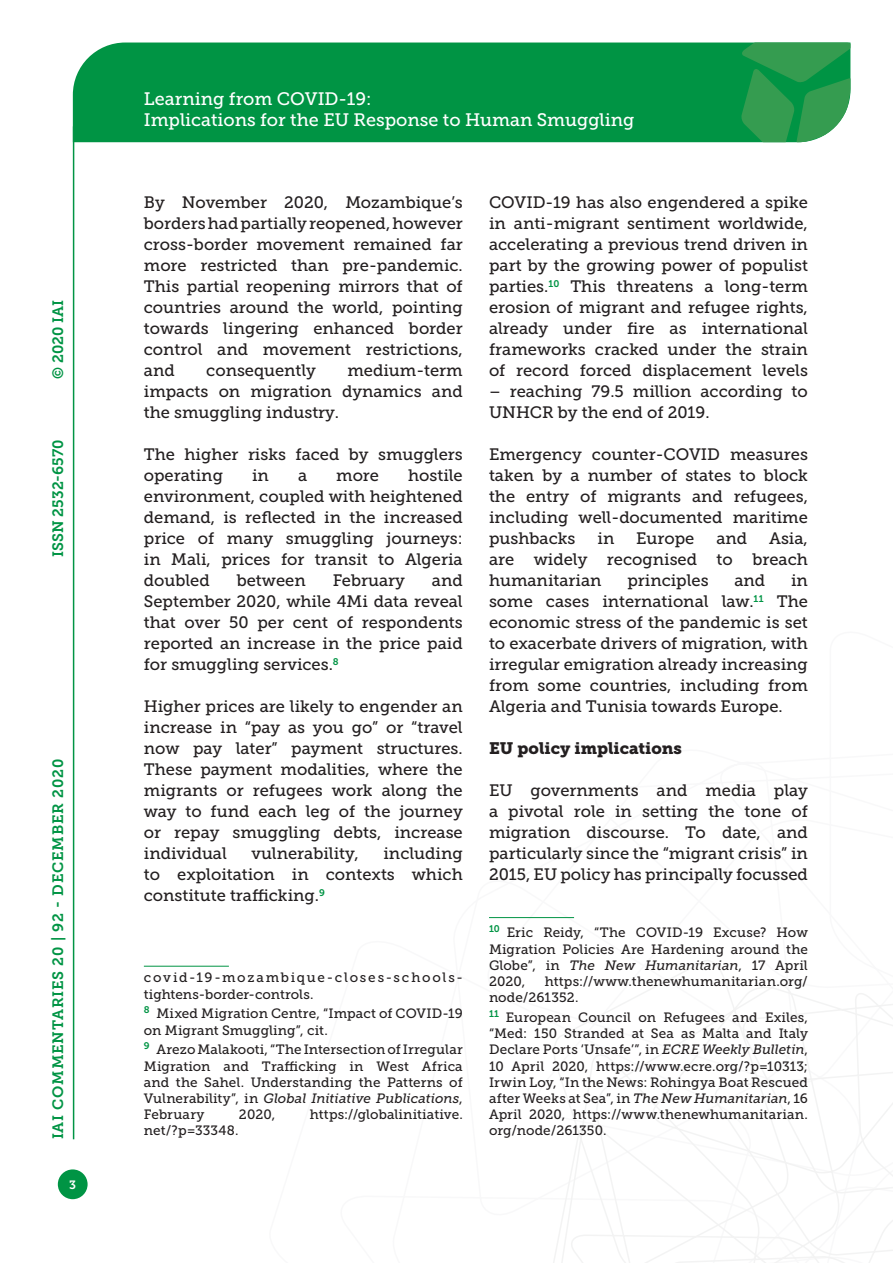
<style>
.page{position:relative;width:893px;height:1263px;background:#fff}
.page>*{position:absolute;margin:0;border:0;box-sizing:border-box;transform-origin:0 0}
.t1{font:18px/21.6px "Museo Slab 500";color:#fff}
.Testo{font:16.5px/21px "Museo Slab 500";color:#231f20;text-align:justify}
.Testo-2{font:16.5px "Museo Slab 900";color:#231f20}
.t2{font:15px "Museo Slab 700";letter-spacing:.05em;color:#009444}
.t3{font:15px "Museo Slab 700";color:#009444}
.Nota{font:13.5px/16.2px "Museo Slab 500";letter-spacing:.01em;color:#231f20;text-align:justify}
.Nota-2{font:13.5px/16.2px "Museo Slab 500";letter-spacing:.12em;color:#231f20}
.t4{font:12px "Museo Slab 700";color:#fff}
.s1{font-style:italic}
</style>
<div class="page">
<svg style="left:553px;top:960px;width:340px;height:303px"></svg>
<div style="left:73px;top:43px;width:668px;height:99px;background:#009444"></div>
<svg style="left:741px;top:43px;width:109px;height:99px;background:#319e55"></svg>
<div style="left:58px;top:1169px;width:30px;height:30px;background:#009444;border-radius:50%"></div>
<hr style="left:73px;top:126px;width:1px;height:1013px;background:#009444">
<hr style="left:144px;top:966px;width:85px;height:1px;background:#009444">
<hr style="left:489px;top:917px;width:85px;height:1px;background:#009444">
<p class="t2" style="left:50px;top:379px;width:80px;rotate:-90deg">© 2020 IAI</p>
<p class="t3" style="left:50px;top:557px;width:119px;rotate:-90deg">ISSN 2532-6570</p>
<p class="t2" style="left:50px;top:1139px;width:382px;rotate:-90deg">IAI COMMENTARIES 20 | 92 - DECEMBER 2020</p>
<p class="t4" style="left:69px;top:1178px;width:8px">3</p>
<p class="t1" style="left:144px;top:88px;width:492px">Learning from COVID-19:<br>Implications for the EU Response to Human Smuggling</p>
<p class="Testo" style="left:144px;top:192px;width:320px">By November 2020, Mozambique’s borders had partially reopened, however cross-border movement remained far more restricted than pre-pandemic.<br>This partial reopening mirrors that of countries around the world, pointing towards lingering enhanced border control and movement restrictions, and</p>
<p class="Testo" style="left:144px;top:360px;width:320px;text-indent:203px">medium-term impacts on migration dynamics and the smuggling industry.</p>
<p class="Testo" style="left:144px;top:444px;width:320px">The higher risks faced by smugglers operating</p>
<p class="Testo" style="left:206px;top:360px;width:111px">consequently</p>
<p class="Testo" style="left:144px;top:465px;width:320px;text-indent:264px">hostile environment, coupled with heightened demand, is reflected in the increased price of many smuggling journeys: in Mali, prices for transit to Algeria doubled</p>
<p class="Testo" style="left:252px;top:465px;width:18px">in</p>
<p class="Testo" style="left:298px;top:465px;width:11px">a</p>
<p class="Testo" style="left:336px;top:465px;width:44px">more</p>
<p class="Testo" style="left:144px;top:570px;width:320px;text-indent:288px">and September 2020, while 4Mi data reveal that over 50 per cent of respondents reported an increase in the price paid for smuggling services.<sup>8</sup></p>
<p class="Testo" style="left:144px;top:696px;width:320px">Higher prices are likely to engender an increase in “pay as you go” or “travel now pay later” payment structures.<br>These payment modalities, where the migrants or refugees work along the way to fund each leg of the journey or repay smuggling debts, increase individual</p>
<p class="Testo" style="left:237px;top:570px;width:70px">between</p>
<p class="Testo" style="left:333px;top:570px;width:74px">February</p>
<p class="Testo" style="left:144px;top:843px;width:320px;text-indent:240px">including to exploitation in contexts which constitute trafficking.<sup>9</sup></p>
<p class="Testo" style="left:251px;top:843px;width:109px">vulnerability,</p>
<p class="Nota-2" style="left:144px;top:970px;width:320px">covid-19-mozambique-closes-schools&shy;tightens-border-controls.</p>
<p class="Nota" style="left:144px;top:1006px;width:320px"><sup>8</sup> Mixed Migration Centre, “Impact of COVID-19 on Migrant Smuggling”, cit.</p>
<p class="Nota" style="left:144px;top:1042px;width:320px"><sup>9</sup> Arezo Malakooti, “The Intersection of Irregular Migration and Trafficking in West Africa and the Sahel. Understanding the Patterns of Vulnerability”, in <span class="s1">Global Initiative Publications</span>, February</p>
<p class="Nota" style="left:239px;top:1106px;width:38px">2020,</p>
<p class="Nota" style="left:310px;top:1106px;width:154px">https://globalinitiative.</p>
<p class="Nota" style="left:144px;top:1123px;width:96px">net/?p=33348.</p>
<p class="Testo" style="left:489px;top:192px;width:320px">COVID-19 has also engendered a spike in anti-migrant sentiment worldwide, accelerating a previous trend driven in part by the growing power of populist parties.<sup>10</sup> This threatens a long-term erosion of migrant and refugee rights, already under fire as international frameworks cracked under the strain of record forced displacement levels</p>
<p class="Testo" style="left:489px;top:381px;width:320px">– reaching 79.5 million according to<br>UNHCR by the end of 2019.</p>
<p class="Testo" style="left:489px;top:444px;width:320px">Emergency counter-COVID measures taken by a number of states to block the entry of migrants and refugees, including well-documented maritime pushbacks</p>
<p class="Testo" style="left:489px;top:528px;width:320px;text-indent:280px">Asia, are widely recognised to breach humanitarian</p>
<p class="Testo" style="left:597px;top:528px;width:18px">in</p>
<p class="Testo" style="left:636px;top:528px;width:60px">Europe</p>
<p class="Testo" style="left:716px;top:528px;width:32px">and</p>
<p class="Testo" style="left:489px;top:570px;width:320px;text-indent:302px">in some cases international law.<sup>11</sup> The economic stress of the pandemic is set to exacerbate drivers of migration, with irregular emigration already increasing from some countries, including from Algeria and Tunisia towards Europe.</p>
<p class="Testo-2" style="left:489px;top:739px;width:194px">EU policy implications</p>
<p class="Testo" style="left:489px;top:780px;width:320px">EU governments and media play a pivotal role in setting the tone of migration discourse. To date, and particularly since the “migrant crisis” in 2015, EU policy has principally focussed</p>
<p class="Testo" style="left:627px;top:570px;width:83px">principles</p>
<p class="Testo" style="left:734px;top:570px;width:32px">and</p>
<p class="Nota" style="left:489px;top:925px;width:320px"><sup>10</sup> Eric Reidy, “The COVID-19 Excuse? How Migration Policies Are Hardening around the Globe”, in <span class="s1">The New Humanitarian</span>, 17 April 2020,</p>
<p class="Nota" style="left:489px;top:973px;width:320px;text-indent:56px">https://www.thenewhumanitarian.org/ node/261352.</p>
<p class="Nota" style="left:489px;top:1009px;width:320px"><sup>11</sup> European Council on Refugees and Exiles, “Med: 150 Stranded at Sea as Malta and Italy Declare Ports ‘Unsafe’”, in <span class="s1">ECRE Weekly Bulletin</span>, 10 April 2020, https://www.ecre.org/?p=10313; Irwin Loy, “In the News: Rohingya Boat Rescued after Weeks at Sea”, in <span class="s1">The New Humanitarian</span>, 16<br>April 2020, https://www.thenewhumanitarian. org/node/261350.</p>
</div>
